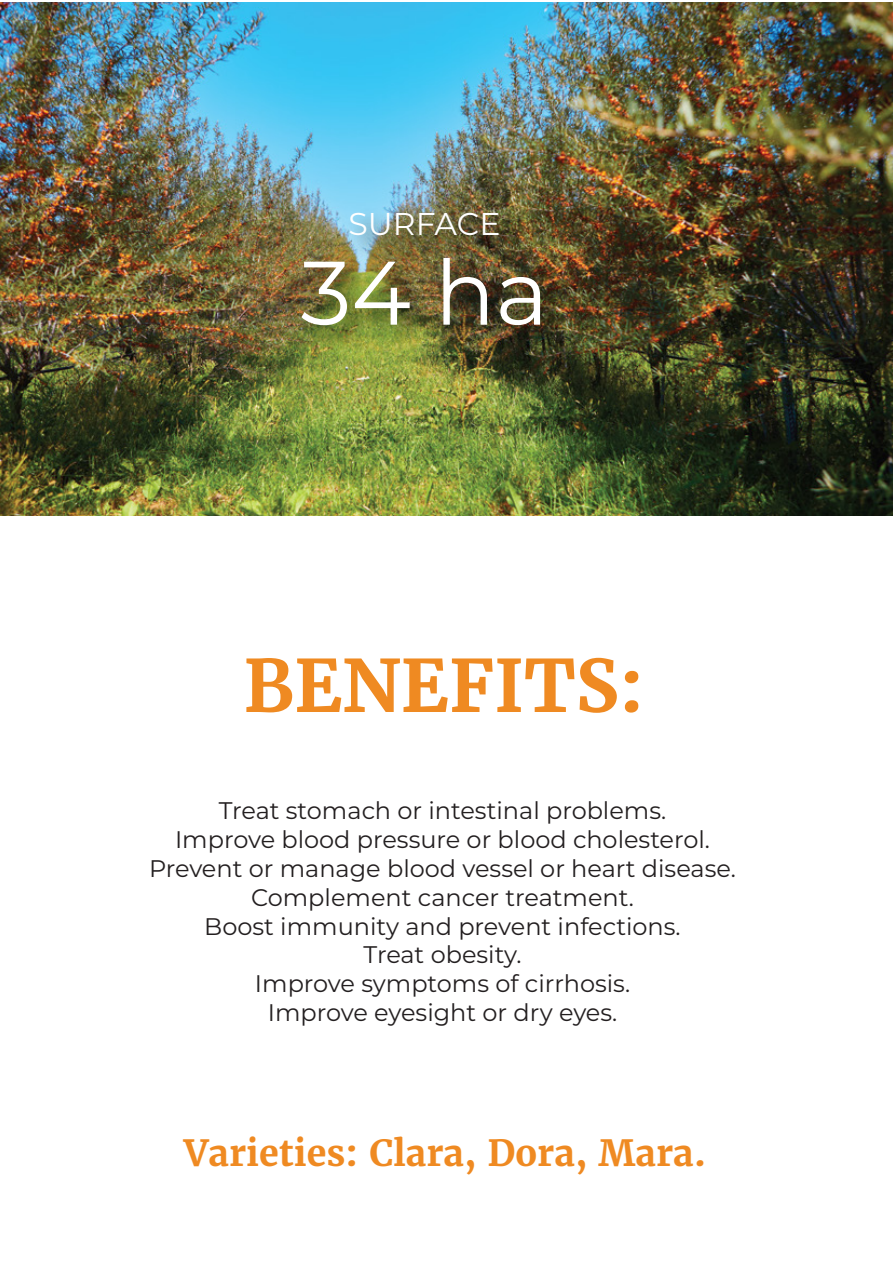
<style>
.page{position:relative;width:893px;height:1263px;background:#fff}
.page>*{position:absolute;margin:0;border:0;box-sizing:border-box;transform-origin:0 0}
.t1{font:90px "Montserrat";color:#fff}
.t2{font:700 72px "Merriweather";color:#ef8a22}
.t3{font:700 36px "Merriweather";color:#ef8a22}
.t4{font:31.5px "Montserrat";color:#fff}
.t5{font:24px/28.8px "Montserrat";color:#231f20;text-align:center}
</style>
<div class="page">
<img style="left:0;top:2px;width:893px;height:513px">
<img style="left:289px;top:81px;width:293px;height:390px">
<h3 class="t4" style="left:349px;top:202px;width:153px">SURFACE</h3>
<h1 class="t1" style="left:301px;top:231px;width:249px">34 ha</h1>
<h2 class="t2" style="left:243px;top:640px;width:402px">BENEFITS:</h2>
<p class="t5" style="left:149px;top:796px;width:588px">Treat stomach or intestinal problems.<br>Improve blood pressure or blood cholesterol.<br>Prevent or manage blood vessel or heart disease.<br>Complement cancer treatment.<br>Boost immunity and prevent infections.<br>Treat obesity.<br>Improve symptoms of cirrhosis.<br>Improve eyesight or dry eyes.</p>
<h3 class="t3" style="left:184px;top:1130px;width:524px">Varieties: Clara, Dora, Mara.</h3>
</div>
